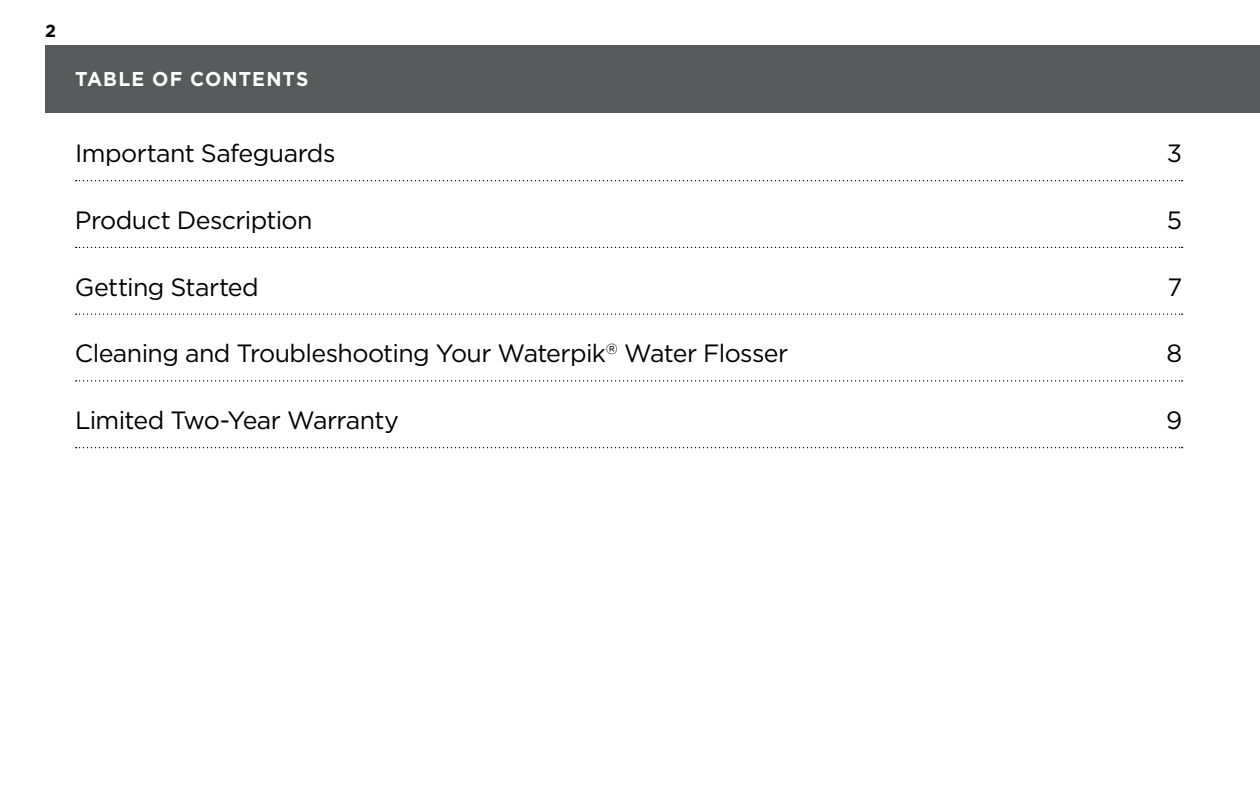
<style>
.page{position:relative;width:1260px;height:810px;background:#fff}
.page>*{position:absolute;margin:0;border:0;box-sizing:border-box;transform-origin:0 0}
.t1{font:25px "Gotham";letter-spacing:-.025em;color:#000}
.t2{font:700 20px "Gotham";letter-spacing:.055em;color:#fff;scale:.96 1}
.t3{font:700 17.5px "Gotham";color:#000}
</style>
<div class="page">
<div style="left:45px;top:45px;width:1215px;height:67px;background:#58595b"></div>
<svg style="left:76px;top:180px;width:1107px;height:1px"></svg>
<svg style="left:76px;top:247px;width:1107px;height:1px"></svg>
<svg style="left:76px;top:314px;width:1107px;height:1px"></svg>
<svg style="left:76px;top:380px;width:1107px;height:2px"></svg>
<svg style="left:76px;top:447px;width:1107px;height:1px"></svg>
<p class="t3" style="left:45px;top:21px;width:12px">2</p>
<p class="t2" style="left:75px;top:67px;width:245px">TABLE OF CONTENTS</p>
<p class="t1" style="left:75px;top:139px;width:262px">Important Safeguards</p>
<p class="t1" style="left:1167px;top:139px;width:17px">3</p>
<p class="t1" style="left:75px;top:206px;width:239px">Product Description</p>
<p class="t1" style="left:1167px;top:206px;width:17px">5</p>
<p class="t1" style="left:75px;top:273px;width:185px">Getting Started</p>
<p class="t1" style="left:1167px;top:273px;width:16px">7</p>
<p class="t1" style="left:75px;top:340px;width:715px">Cleaning and Troubleshooting Your Waterpik<sup>®</sup> Water Flosser</p>
<p class="t1" style="left:1167px;top:340px;width:17px">8</p>
<p class="t1" style="left:75px;top:406px;width:326px">Limited Two-Year Warranty</p>
<p class="t1" style="left:1166px;top:406px;width:18px">9</p>
</div>
